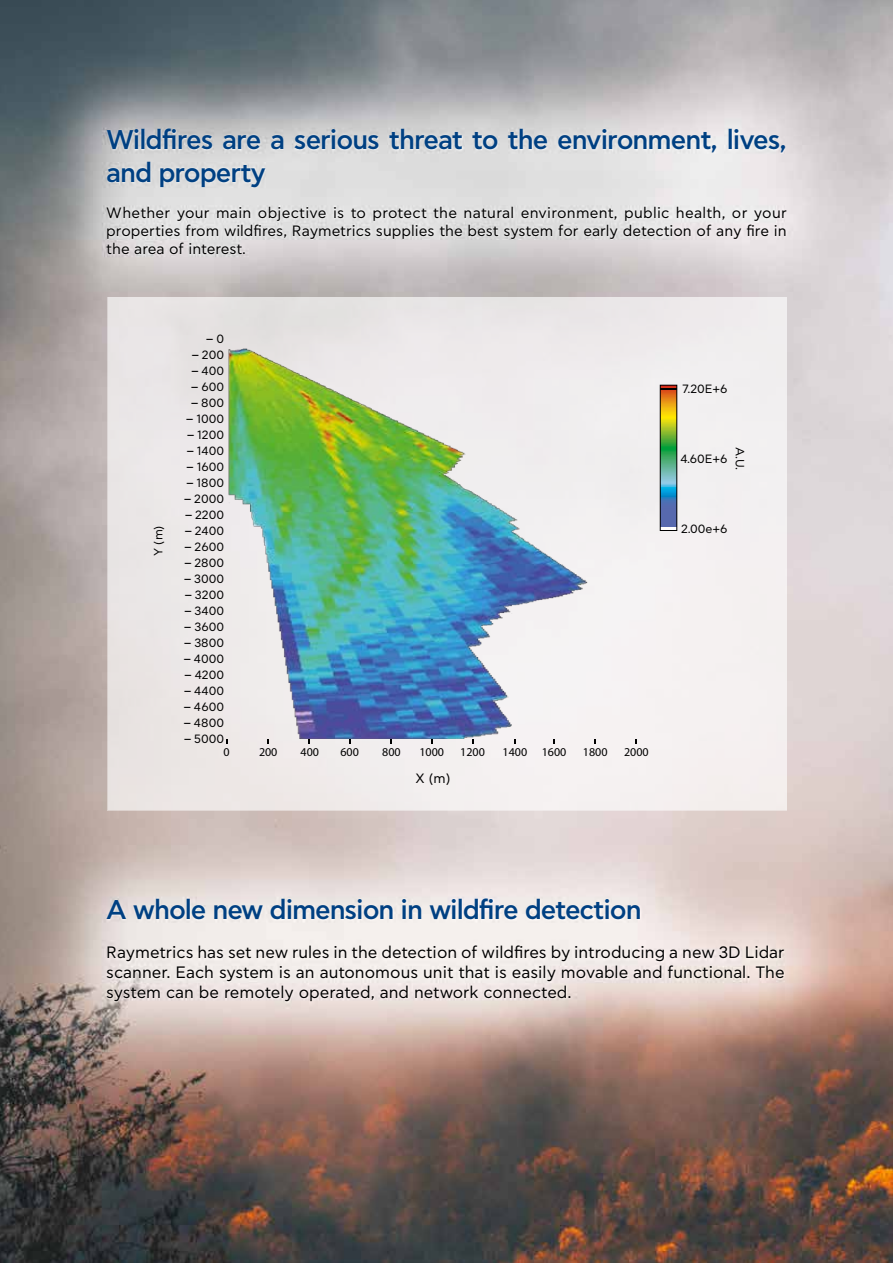
<style>
.page{position:relative;width:893px;height:1263px;background:#fff}
.page>*{position:absolute;margin:0;border:0;box-sizing:border-box;transform-origin:0 0}
.t1{font:500 27px/32.4px "CF Asty Std";letter-spacing:-.04em;color:#004082}
.t2{font:16.5px/19.8px "CF Asty Std";color:#000;text-align:justify}
.t3{font:15px/18px "CF Asty Std";color:#000;text-align:justify}
.t4{font:13.5px "CF Asty Std";color:#000}
.t5{font:12px/15.9px "CF Asty Std";color:#000;text-align:right;scale:2 1}
.t6{font:12px "Myriad Pro";color:#000}
.t7{font:12px "CF Asty Std";color:#000}
</style>
<div class="page">
<img style="left:0;top:0;width:893px;height:1263px">
<div style="left:108px;top:298px;width:679px;height:512px;background:#f0eeee"></div>
<img style="left:227px;top:343px;width:361px;height:395px">
<svg style="left:662px;top:387px;width:13px;height:140px;background:#789e6d"></svg>
<svg style="left:662px;top:388px;width:13px;height:1px"></svg>
<hr style="left:660px;top:527px;width:17px;height:3px;background:#fff">
<div style="left:660px;top:385px;width:17px;height:146px;border:1px solid #000"></div>
<h1 class="t1" style="left:106px;top:125px;width:682px">Wildfires are a serious threat to the environment, lives, and property</h1>
<p class="t3" style="left:106px;top:204px;width:682px">Whether your main objective is to protect the natural environment, public health, or your properties from wildfires, Raymetrics supplies the best system for early detection of any fire in the area of interest.</p>
<p class="t7" style="left:152px;top:556px;width:32px;rotate:-90deg">Υ (m)</p>
<p class="t5" style="left:183px;top:331px;width:22px">-0 -200 -400 -600 -800 -1000 -1200 -1400 -1600 -1800 -2000 -2200 -2400 -2600 -2800 -3000 -3200 -3400 -3600 -3800 -4000 -4200 -4400 -4600 -4800 -5000</p>
<p class="t6" style="left:224px;top:744px;width:8px">0</p>
<p class="t6" style="left:259px;top:744px;width:20px">200</p>
<p class="t6" style="left:301px;top:744px;width:20px">400</p>
<p class="t6" style="left:340px;top:744px;width:20px">600</p>
<p class="t6" style="left:382px;top:744px;width:20px">800</p>
<p class="t6" style="left:419px;top:744px;width:26px">1000</p>
<p class="t6" style="left:460px;top:744px;width:26px">1200</p>
<p class="t6" style="left:503px;top:744px;width:65px">1400 1600</p>
<p class="t6" style="left:583px;top:744px;width:26px">1800</p>
<p class="t6" style="left:624px;top:744px;width:26px">2000</p>
<p class="t4" style="left:415px;top:771px;width:36px">X (m)</p>
<p class="t7" style="left:682px;top:382px;width:47px">7.20E+6</p>
<p class="t7" style="left:680px;top:452px;width:49px">4.60E+6</p>
<p class="t7" style="left:747px;top:447px;width:25px;rotate:90deg">A.U.</p>
<p class="t7" style="left:681px;top:522px;width:48px">2.00e+6</p>
<h1 class="t1" style="left:106px;top:894px;width:537px">A whole new dimension in wildfire detection</h1>
<p class="t2" style="left:106px;top:943px;width:680px">Raymetrics has set new rules in the detection of wildfires by introducing a new 3D Lidar scanner. Each system is an autonomous unit that is easily movable and functional. The system can be remotely operated, and network connected.</p>
</div>
